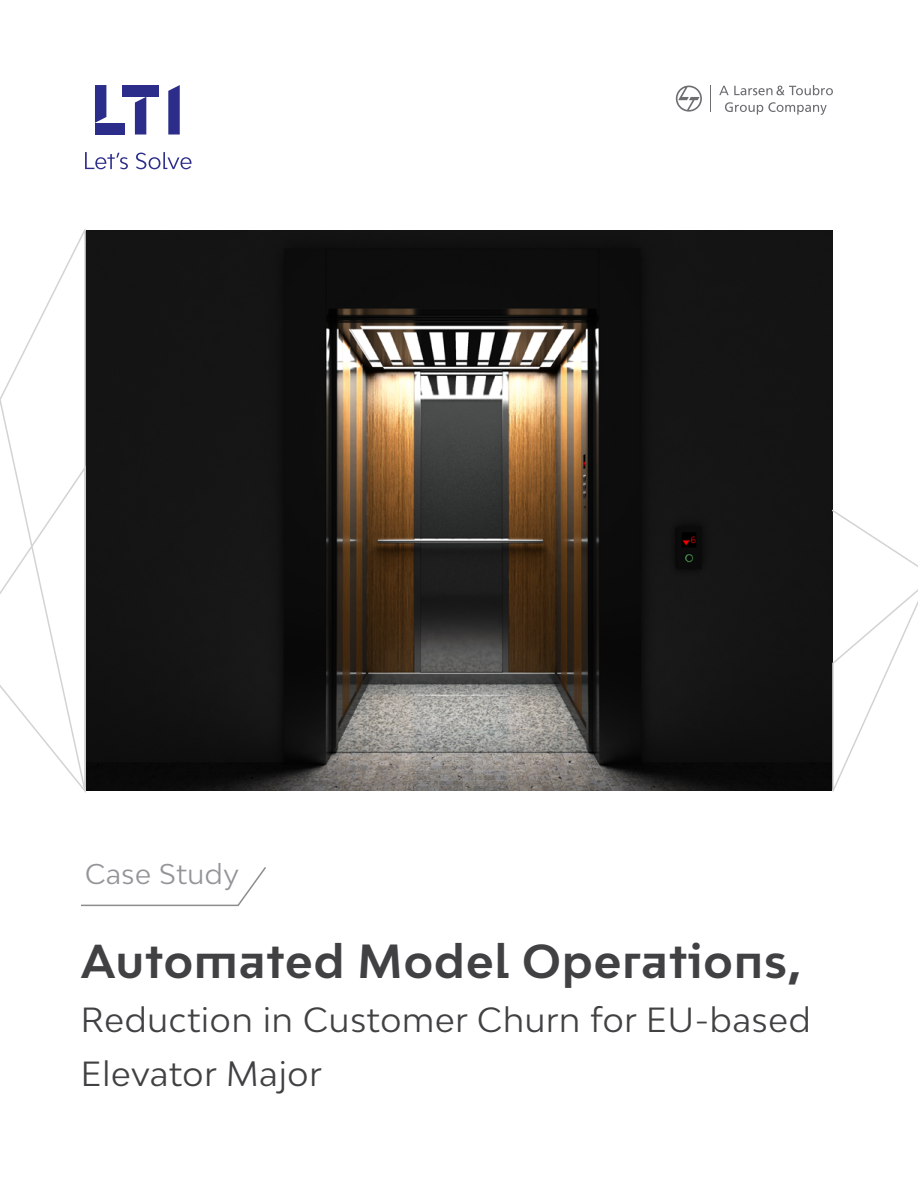
<style>
.page{position:relative;width:918px;height:1188px;background:#fff}
.page>*{position:absolute;margin:0;border:0;box-sizing:border-box;transform-origin:0 0}
.t1{font:700 45px "Bw Modelica LTIBETA03";letter-spacing:.025em;color:#414042}
.t2{font:33px/54px "Bw Modelica";letter-spacing:.025em;color:#414042}
.t3{font:27px "Bw Modelica";letter-spacing:.02em;color:#939598}
</style>
<div class="page">
<img style="left:87px;top:231px;width:746px;height:560px">
<svg style="left:676px;top:86px;width:26px;height:26px"></svg>
<svg style="left:719px;top:85px;width:114px;height:10px"></svg>
<svg style="left:725px;top:102px;width:102px;height:13px"></svg>
<svg style="left:710px;top:86px;width:1px;height:26px"></svg>
<svg style="left:95px;top:85px;width:11px;height:38px"></svg>
<div style="left:95px;top:123px;width:30px;height:12px;background:#2c2d8b"></div>
<div style="left:122px;top:85px;width:37px;height:11px;background:#2c2d8b"></div>
<svg style="left:135px;top:97px;width:11px;height:38px"></svg>
<svg style="left:168px;top:85px;width:12px;height:50px"></svg>
<svg style="left:85px;top:152px;width:107px;height:17px"></svg>
<svg style="left:81px;top:867px;width:185px;height:40px"></svg>
<svg style="left:0;top:229px;width:87px;height:234px"></svg>
<svg style="left:0;top:463px;width:87px;height:330px"></svg>
<svg style="left:830px;top:508px;width:88px;height:284px"></svg>
<p class="t3" style="left:85px;top:856px;width:155px">Case Study</p>
<h1 class="t1" style="left:81px;top:932px;width:722px">Automated Model Operations,</h1>
<p class="t2" style="left:81px;top:992px;width:731px">Reduction in Customer Churn for EU-based<br>Elevator Major</p>
</div>
